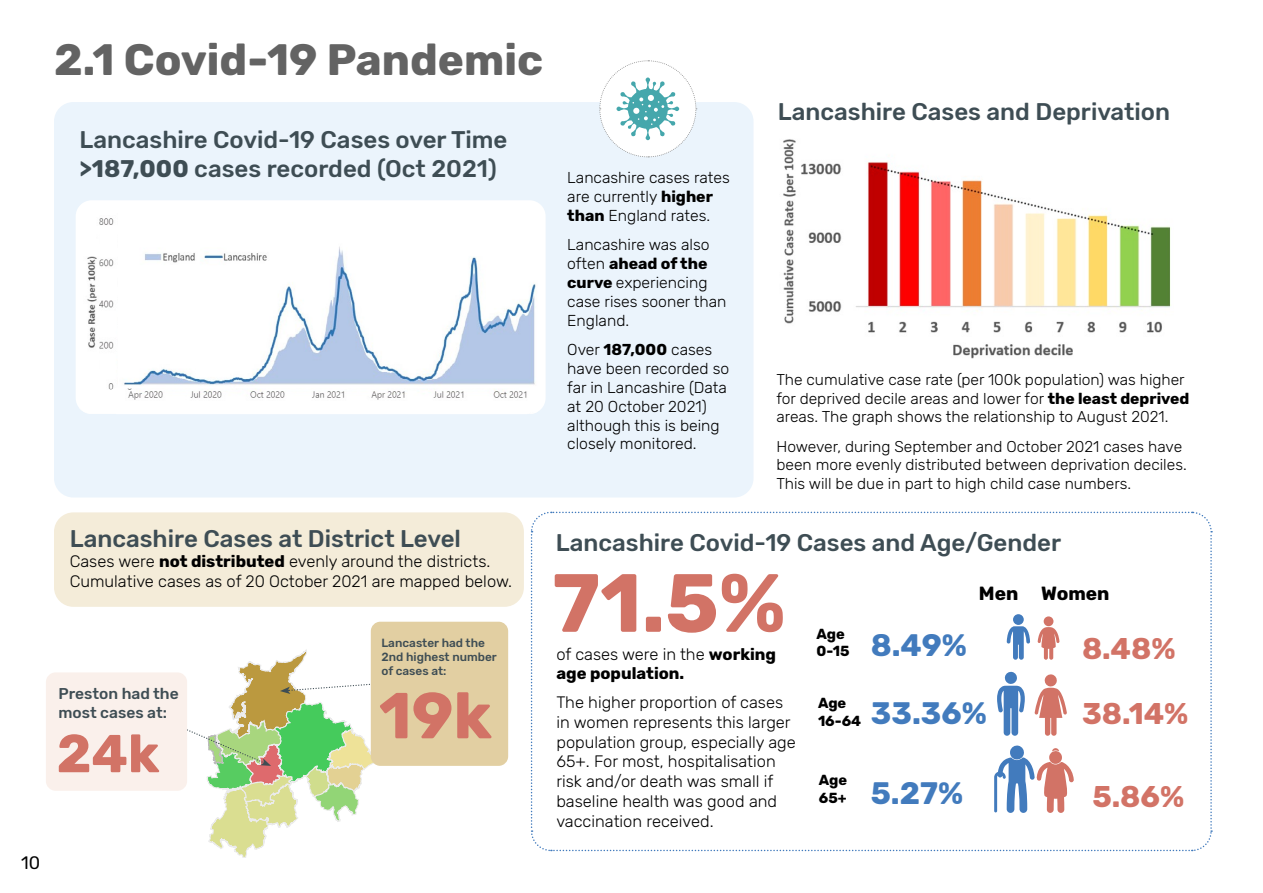
<style>
.page{position:relative;width:1263px;height:893px;background:#fff}
.page>*{position:absolute;margin:0;border:0;box-sizing:border-box;transform-origin:0 0}
.t1{font:700 82.35px "Rubik";color:#d27366}
.t2{font:700 64.95px "Rubik";color:#d27366}
.t3{font:700 53.25px "Rubik";color:#d27366}
.t4{font:700 43.8px "Rubik";color:#636363}
.t5{font:700 30.9px "Rubik";color:#427bbd}
.t6{font:700 29.85px "Rubik";color:#d27366}
.t7{font:500 24px/28.8px "Rubik";color:#3e4d54}
.t8{font:700 19.05px "Rubik";color:#000}
.t9{font:18px "Rubik";color:#000}
.t10{font:300 16.5px/19.8px "Rubik";color:#000}
.t11{font:700 16.5px/19.8px "Rubik";color:#000}
.t12{font:300 15.75px/18.9px "Rubik";color:#000}
.t13{font:300 15.6px/18.8px "Rubik";color:#000}
.t14{font:500 15.6px/18.8px "Rubik";color:#3e4d54}
.t15{font:700 14.55px/17.4px "Rubik";color:#000}
.t16{font:500 11.85px/14.2px "Rubik";color:#3e4d54}
.s1{font-weight:700}
.s2{font-weight:300}
.s3{font-size:14.55px;color:#000}
</style>
<div class="page">
<div style="left:54px;top:102px;width:699px;height:395px;background:#ebf4fc;border-radius:19px"></div>
<img style="left:783px;top:139px;width:388px;height:220px">
<div style="left:54px;top:512px;width:470px;height:95px;background:#f4ecd9;border-radius:19px"></div>
<div style="left:46px;top:672px;width:141px;height:119px;background:#faf0eb;border-radius:10px"></div>
<svg style="left:599px;top:60px;width:98px;height:98px"></svg>
<svg style="left:179px;top:650px;width:195px;height:208px"></svg>
<div style="left:371px;top:622px;width:137px;height:144px;background:#e2cfa2;border-radius:10px"></div>
<div style="left:76px;top:200px;width:470px;height:214px;background:#fff;border-radius:16px"></div>
<img style="left:79px;top:246px;width:457px;height:168px">
<div style="left:111px;top:387px;width:422px;height:27px;background:#fff;border-radius:7px"></div>
<div style="left:105px;top:388px;width:431px;height:16px;background:#fff;border-radius:7px"></div>
<img style="left:127px;top:388px;width:400px;height:12px">
<img style="left:99px;top:218px;width:18px;height:172px">
<svg style="left:530px;top:511px;width:682px;height:341px"></svg>
<p class="t9" style="left:21px;top:852px;width:21px">10</p>
<h3 class="t4" style="left:54px;top:34px;width:490px">2.1 Covid-19 Pandemic</h3>
<h3 class="t7" style="left:80px;top:126px;width:429px">Lancashire Covid-19 Cases over Time <span class="s1">&gt;187,000</span> cases recorded (Oct 2021)</h3>
<h3 class="t7" style="left:70px;top:525px;width:393px">Lancashire Cases at District Level</h3>
<p class="t10" style="left:70px;top:552px;width:444px">Cases were <span class="s1">not distributed</span> evenly around the districts.<br>Cumulative cases as of 20 October 2021 are mapped below.</p>
<p class="t16" style="left:381px;top:636px;width:117px">Lancaster had the<br>2nd highest number of cases at:</p>
<p class="t14" style="left:58px;top:685px;width:122px">Preston had the most cases at:</p>
<h2 class="t2" style="left:379px;top:678px;width:114px">19k</h2>
<h3 class="t3" style="left:57px;top:723px;width:104px">24k</h3>
<h3 class="t7" style="left:778px;top:98px;width:394px">Lancashire Cases and Deprivation</h3>
<p class="t12" style="left:567px;top:168px;width:164px">Lancashire cases rates are currently <span class="s1">higher than</span> England rates.</p>
<p class="t12" style="left:567px;top:235px;width:161px">Lancashire was also often <span class="s1">ahead of the curve</span> experiencing case rises sooner than<br>England.</p>
<p class="t12" style="left:567px;top:340px;width:164px">Over <span class="s1">187,000</span> cases have been recorded so far in Lancashire (Data at 20 October 2021) although this is being closely monitored.</p>
<p class="t13" style="left:776px;top:370px;width:414px">The cumulative case rate (per 100k population) was higher for deprived decile areas and lower for <span class="s1">the least deprived </span>areas. The graph shows the relationship to August 2021.</p>
<p class="t13" style="left:776px;top:437px;width:412px">However, during September and October 2021 cases have been more evenly distributed between deprivation deciles.<br>This will be due in part to high child case numbers.</p>
<h3 class="t7" style="left:556px;top:529px;width:507px">Lancashire Covid-19 Cases and Age/Gender</h3>
<h1 class="t1" style="left:552px;top:555px;width:235px">71.5%</h1>
<p class="t11" style="left:556px;top:644px;width:221px"><span class="s2">of cases were in the</span> working age population.</p>
<p class="t10" style="left:556px;top:693px;width:241px">The higher proportion of cases in women represents this larger population group, especially age<br>65+. For most, hospitalisation risk and/or death was small if baseline health was good and vaccination received.</p>
<p class="t8" style="left:979px;top:582px;width:132px">Men Women</p>
<p class="t15" style="left:816px;top:625px;width:30px">Age</p>
<h3 class="t5" style="left:816px;top:627px;width:152px"><span class="s3">0-15</span> 8.49%</h3>
<h3 class="t6" style="left:1082px;top:631px;width:95px">8.48%</h3>
<p class="t15" style="left:818px;top:695px;width:45px">Age<br>16-64</p>
<h3 class="t5" style="left:871px;top:695px;width:118px">33.36%</h3>
<h3 class="t6" style="left:1082px;top:696px;width:108px">38.14%</h3>
<p class="t15" style="left:819px;top:772px;width:30px">Age<br>65+</p>
<h3 class="t5" style="left:871px;top:775px;width:94px">5.27%</h3>
<h3 class="t6" style="left:1092px;top:779px;width:93px">5.86%</h3>
</div>
